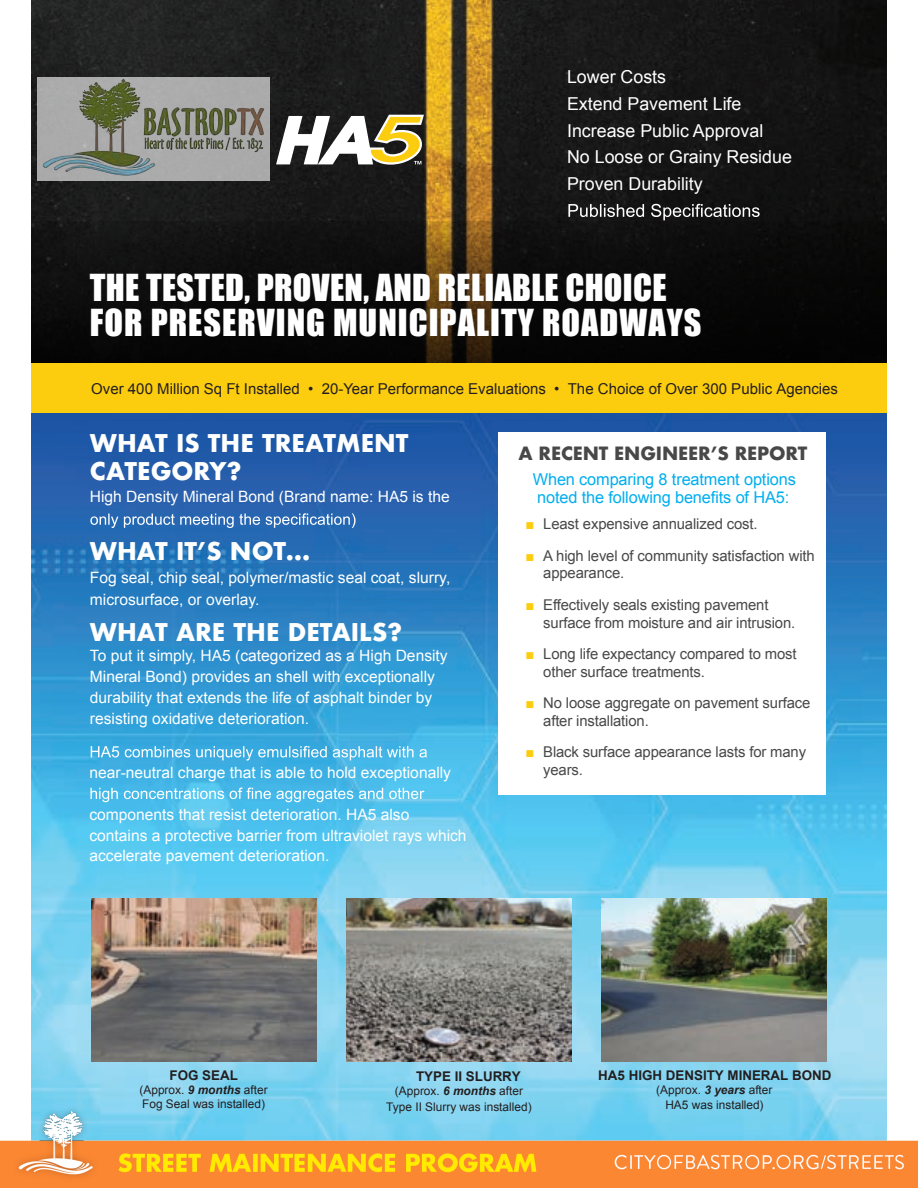
<style>
.page{position:relative;width:918px;height:1188px;background:#fff}
.page>*{position:absolute;margin:0;border:0;box-sizing:border-box;transform-origin:0 0}
.t1{font:34.2px/35.7px "Impact";letter-spacing:.03em;color:#fff}
.t2{font:700 23.85px/28.5px "Futura";color:#fff}
.t3{font:17.85px/26.7px "Arial";color:#fff}
.t4{font:700 17.85px "Futura";letter-spacing:-.01em;color:#484848}
.t5{font:16.35px/17.9px "Arial";letter-spacing:-.01em;color:#00aeef}
.t6{font:15.6px/20.9px "Arial";color:#fff}
.t7{font:15px "Arial";color:#231f20}
.t8{font:14.85px/17.9px "Arial";letter-spacing:-.01em;color:#484848}
.t9{font:700 13.35px "Arial";color:#231f20}
.t10{font:11.85px/14.2px "Arial";color:#231f20;text-align:center}
.s1{color:#fccc0e}
.s2{font-weight:700;font-style:italic}
</style>
<div class="page">
<img style="left:0;top:0;width:918px;height:1188px">
<p class="t3" style="left:567px;top:64px;width:226px">Lower Costs<br>Extend Pavement Life<br>Increase Public Approval<br>No Loose or Grainy Residue<br>Proven Durability</p>
<p class="t1" style="left:90px;top:268px;width:613px">THE TESTED, PROVEN, AND RELIABLE CHOICE<br>FOR PRESERVING MUNICIPALITY ROADWAYS</p>
<p class="t7" style="left:91px;top:379px;width:748px">Over 400 Million Sq Ft Installed • 20-Year Performance Evaluations • The Choice of Over 300 Public Agencies</p>
<p class="t2" style="left:90px;top:428px;width:320px">WHAT IS THE TREATMENT<br>CATEGORY?</p>
<p class="t6" style="left:90px;top:487px;width:361px">High Density Mineral Bond (Brand name: HA5 is the</p>
<p class="t2" style="left:90px;top:537px;width:222px">WHAT IT’S NOT…</p>
<p class="t6" style="left:90px;top:566px;width:362px;line-height:22.4px">Fog seal, chip seal, polymer/mastic seal coat, slurry, microsurface, or overlay.</p>
<p class="t2" style="left:90px;top:617px;width:314px">WHAT ARE THE DETAILS?</p>
<p class="t6" style="left:90px;top:646px;width:359px">To put it simply, HA5 (categorized as a High Density Mineral Bond) provides an shell with exceptionally durability that extends the life of asphalt binder by resisting oxidative deterioration.</p>
<p class="t6" style="left:89px;top:762px;width:363px">near-neutral charge that is able to hold exceptionally</p>
<p class="t6" style="left:89px;top:804px;width:379px">components that resist deterioration. HA5 also contains a protective barrier from ultraviolet rays which accelerate pavement deterioration.</p>
<p class="t4" style="left:519px;top:441px;width:290px">A RECENT ENGINEER’S REPORT</p>
<p class="t5" style="left:533px;top:471px;width:265px">When comparing 8 treatment options noted the following benefits of HA5:</p>
<p class="t8" style="left:525px;top:515px;width:234px"><span class="s1">■</span> Least expensive annualized cost.</p>
<p class="t8" style="left:543px;top:547px;width:273px;text-indent:-18px"><span class="s1">■</span> A high level of community satisfaction with appearance.</p>
<p class="t8" style="left:543px;top:596px;width:253px;text-indent:-18px"><span class="s1">■</span> Effectively seals existing pavement surface from moisture and air intrusion.</p>
<p class="t8" style="left:543px;top:645px;width:255px;text-indent:-18px"><span class="s1">■</span> Long life expectancy compared to most other surface treatments.</p>
<p class="t8" style="left:543px;top:694px;width:269px;text-indent:-18px"><span class="s1">■</span> No loose aggregate on pavement surface after installation.</p>
<p class="t8" style="left:543px;top:743px;width:264px;text-indent:-18px"><span class="s1">■</span> Black surface appearance lasts for many years.</p>
<p class="t9" style="left:170px;top:1066px;width:70px">FOG SEAL</p>
<p class="t10" style="left:140px;top:1083px;width:130px;text-align:left">(Approx. <span class="s2">9 months</span> after<br>Fog Seal was installed)</p>
<p class="t9" style="left:416px;top:1067px;width:106px">TYPE II SLURRY</p>
<p class="t10" style="left:386px;top:1083px;width:147px;line-height:16px">(Approx. <span class="s2">6 months</span> after<br>Type II Slurry was installed)</p>
<p class="t9" style="left:598px;top:1066px;width:235px">HA5 HIGH DENSITY MINERAL BOND</p>
<p class="t10" style="left:656px;top:1083px;width:118px">(Approx. <span class="s2">3 years</span> after<br>HA5 was installed)</p>
</div>
